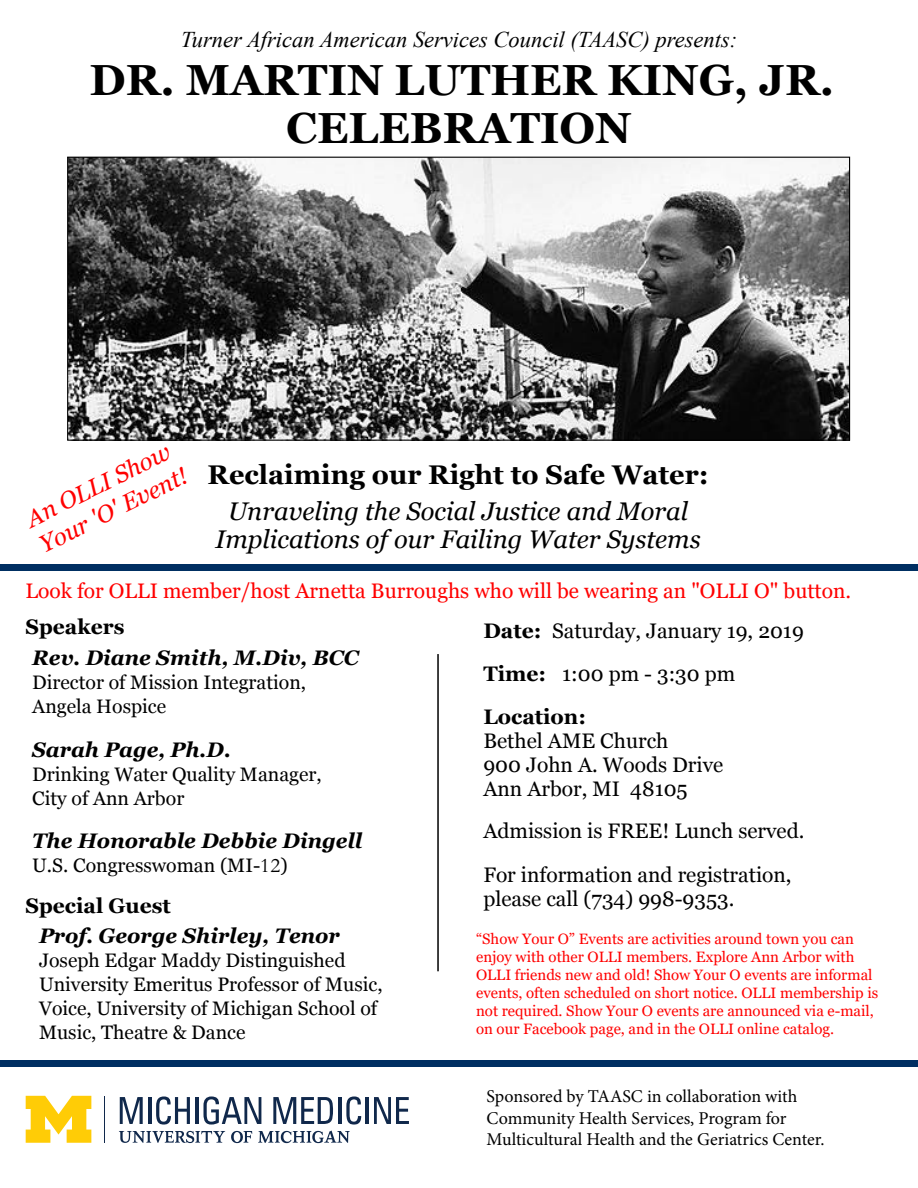
<style>
.page{position:relative;width:918px;height:1188px;background:#fff}
.page>*{position:absolute;margin:0;border:0;box-sizing:border-box;transform-origin:0 0}
.t1{font:700 43.5px/48px "Georgia";color:#000;text-align:center}
.t2{font:700 27px "Georgia";color:#000}
.t3{font:italic 25.5px/27.8px "Georgia";color:#000;text-align:center}
.t4{font:italic 24px/28.8px "Georgia";color:#f00}
.t5{font:italic 22.5px "Times New Roman";color:#000}
.t6{font:21px/43.2px "Georgia";color:#000}
.t7{font:italic 700 21px "Georgia";color:#000}
.t8{font:21px "Georgia";color:#f00}
.t9{font:700 21px "Georgia";color:#000}
.t10{font:19.5px/24px "Georgia";color:#000}
.t11{font:18px/21.6px "Minion Pro";color:#000}
.t12{font:15px/18px "Georgia";color:#f00}
.s1{font-family:"Garamond";font-size:21px}
.s2{font-weight:700}
</style>
<div class="page">
<div style="left:0;top:1060px;width:918px;height:6px;background:#002f62"></div>
<div style="left:0;top:564px;width:918px;height:7px;background:#002f62"></div>
<hr style="left:105px;top:1096px;width:1px;height:47px;background:#10284b">
<svg style="left:26px;top:1096px;width:65px;height:47px"></svg>
<hr style="left:365px;top:1097px;width:4px;height:27px;background:#10284b">
<svg style="left:374px;top:1097px;width:35px;height:27px"></svg>
<svg style="left:119px;top:1096px;width:242px;height:47px"></svg>
<hr style="left:437px;top:654px;width:2px;height:317px;background:#000">
<img style="left:69px;top:159px;width:779px;height:280px">
<h3 class="t5" style="left:181px;top:24px;width:558px">Turner African American Services Council (TAASC) presents:</h3>
<h1 class="t1" style="left:90px;top:56px;width:746px">DR. MARTIN LUTHER KING, JR.<br>CELEBRATION</h1>
<h3 class="t4" style="left:22px;top:507px;width:164px;rotate:-26deg">An OLLI Show<br>Your 'O' Event!</h3>
<h2 class="t2" style="left:208px;top:458px;width:503px">Reclaiming our Right to Safe Water:</h2>
<h3 class="t3" style="left:215px;top:498px;width:487px">Unraveling the Social Justice and Moral<br>Implications of our Failing Water Systems</h3>
<h3 class="t8" style="left:25px;top:578px;width:827px">Look for OLLI member/host Arnetta Burroughs who will be wearing an "OLLI O" button.</h3>
<h3 class="t9" style="left:26px;top:613px;width:100px">Speakers</h3>
<h3 class="t7" style="left:32px;top:644px;width:328px">Rev. Diane Smith, M.Div, BCC</h3>
<h3 class="t10" style="left:32px;top:671px;width:275px">Director of Mission Integration,<br>Angela Hospice</h3>
<h3 class="t7" style="left:32px;top:736px;width:200px">Sarah Page, Ph.D.</h3>
<h3 class="t10" style="left:32px;top:762px;width:291px">Drinking Water Quality Manager,<br>City of Ann Arbor</h3>
<h3 class="t7" style="left:32px;top:827px;width:332px">The Honorable Debbie Dingell</h3>
<h3 class="t10" style="left:32px;top:854px;width:257px">U.S. Congresswoman (MI-<span class="s1">12</span>)</h3>
<h3 class="t9" style="left:26px;top:892px;width:147px">Special Guest</h3>
<h3 class="t7" style="left:39px;top:922px;width:302px">Prof. George Shirley, Tenor</h3>
<h3 class="t10" style="left:39px;top:948px;width:345px">Joseph Edgar Maddy Distinguished University Emeritus Professor of Music, Voice, University of Michigan School of Music, Theatre &amp; Dance</h3>
<h3 class="t6" style="left:483px;top:610px;width:322px"><span class="s2">Date:</span> Saturday, January 19, 2019<br><span class="s2">Time:</span> 1:00 pm - 3:30 pm<br><span class="s2">Location:</span></h3>
<h3 class="t6" style="left:483px;top:730px;width:241px;line-height:24px">Bethel AME Church<br>900 John A. Woods Drive<br>Ann Arbor, MI 48105</h3>
<h3 class="t6" style="left:483px;top:810px;width:323px">Admission is FREE! Lunch served.<br>For information and registration,</h3>
<h3 class="t6" style="left:483px;top:877px;width:252px">please call (734) 998-9353.</h3>
<p class="t12" style="left:476px;top:930px;width:404px">“Show Your O” Events are activities around town you can enjoy with other OLLI members. Explore Ann Arbor with OLLI friends new and old! Show Your O events are informal events, often scheduled on short notice. OLLI membership is not required. Show Your O events are announced via e-mail, on our Facebook page, and in the OLLI online catalog.</p>
<p class="t11" style="left:487px;top:1086px;width:339px">Sponsored by TAASC in collaboration with<br>Community Health Services, Program for<br>Multicultural Health and the Geriatrics Center.</p>
</div>
